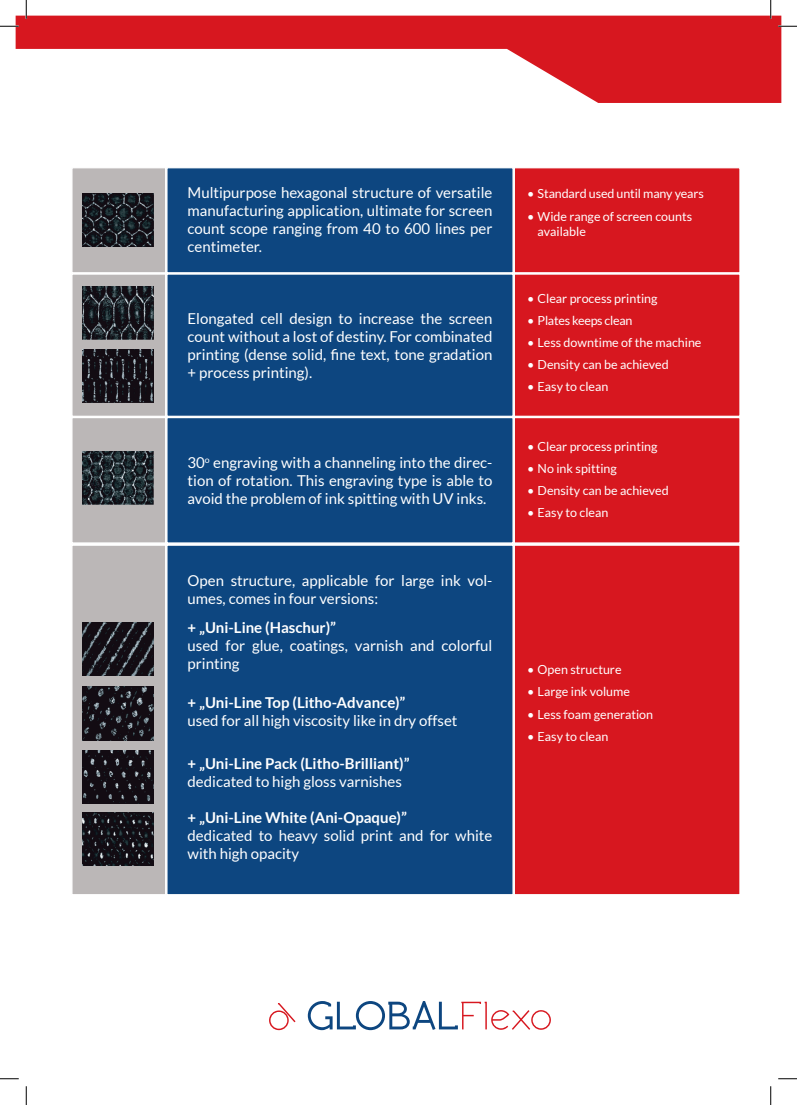
<style>
.page{position:relative;width:797px;height:1105px;background:#fff}
.page>*{position:absolute;margin:0;border:0;box-sizing:border-box;transform-origin:0 0}
.t1{font:15px/18px "Lato";color:#fff;text-align:justify}
.t2{font:700 15px "Lato";color:#fff}
.t3{font:12.5px/15px "Lato";color:#fff}
.t4{font:12.5px "Lato";letter-spacing:-.02em;color:#fff}
</style>
<div class="page">
<div style="left:166px;top:167px;width:347px;height:106px;background:#0d4680;border:1px solid #fff"></div>
<div style="left:71px;top:167px;width:95px;height:106px;background:#bbb7b7;border:1px solid #fff"></div>
<div style="left:166px;top:273px;width:347px;height:144px;background:#0d4680;border:1px solid #fff"></div>
<div style="left:71px;top:273px;width:95px;height:144px;background:#bbb7b7;border:1px solid #fff"></div>
<div style="left:166px;top:417px;width:347px;height:127px;background:#0d4680;border:1px solid #fff"></div>
<div style="left:71px;top:417px;width:95px;height:127px;background:#bbb7b7;border:1px solid #fff"></div>
<div style="left:166px;top:544px;width:347px;height:351px;background:#0d4680;border:1px solid #fff"></div>
<div style="left:71px;top:544px;width:95px;height:351px;background:#bbb7b7;border:1px solid #fff"></div>
<svg style="left:16px;top:16px;width:765px;height:87px;fill:#d7171f"></svg>
<svg style="left:308px;top:1001px;width:243px;height:29px"></svg>
<svg style="left:269px;top:1003px;width:26px;height:27px"></svg>
<div style="left:513px;top:167px;width:227px;height:106px;background:#d7171f;border:1px solid #fff"></div>
<div style="left:513px;top:273px;width:227px;height:144px;background:#d7171f;border:1px solid #fff"></div>
<div style="left:513px;top:417px;width:227px;height:127px;background:#d7171f;border:1px solid #fff"></div>
<div style="left:513px;top:544px;width:227px;height:351px;background:#d7171f;border:1px solid #fff"></div>
<img style="left:83px;top:194px;width:71px;height:53px">
<img style="left:83px;top:287px;width:71px;height:53px">
<img style="left:82px;top:451px;width:71px;height:54px">
<img style="left:83px;top:350px;width:71px;height:53px">
<img style="left:82px;top:622px;width:71px;height:53px">
<img style="left:82px;top:687px;width:71px;height:53px">
<img style="left:82px;top:813px;width:71px;height:53px">
<img style="left:82px;top:751px;width:71px;height:53px">
<svg style="left:0;top:25px;width:19px;height:2px"></svg>
<svg style="left:778px;top:25px;width:19px;height:2px"></svg>
<svg style="left:0;top:1078px;width:19px;height:1px"></svg>
<svg style="left:778px;top:1078px;width:19px;height:1px"></svg>
<svg style="left:25px;top:0;width:2px;height:19px"></svg>
<svg style="left:25px;top:1086px;width:2px;height:19px"></svg>
<svg style="left:770px;top:0;width:1px;height:19px"></svg>
<svg style="left:770px;top:1086px;width:1px;height:19px"></svg>
<p class="t1" style="left:187px;top:183px;width:306px">Multipurpose hexagonal structure of versatile manufacturing application, ultimate for screen count scope ranging from 40 to 600 lines per centimeter.</p>
<p class="t1" style="left:187px;top:309px;width:306px">Elongated cell design to increase the screen count without a lost of destiny. For combinated printing (dense solid, fine text, tone gradation + process printing).</p>
<p class="t1" style="left:187px;top:453px;width:306px">30<sup>o</sup> engraving with a channeling into the direc&shy;tion of rotation. This engraving type is able to avoid the problem of ink spitting with UV inks.</p>
<p class="t1" style="left:187px;top:572px;width:306px">Open structure, applicable for large ink vol&shy;umes, comes in four versions:</p>
<p class="t2" style="left:187px;top:619px;width:150px">+ „Uni-Line (Haschur)”</p>
<p class="t1" style="left:187px;top:636px;width:306px">used for glue, coatings, varnish and colorful printing</p>
<p class="t2" style="left:187px;top:694px;width:219px">+ „Uni-Line Top (Litho-Advance)”</p>
<p class="t1" style="left:187px;top:711px;width:271px">used for all high viscosity like in dry offset</p>
<p class="t2" style="left:187px;top:755px;width:224px">+ „Uni-Line Pack (Litho-Brilliant)”</p>
<p class="t1" style="left:187px;top:772px;width:216px">dedicated to high gloss varnishes</p>
<p class="t2" style="left:187px;top:808px;width:221px">+ „Uni-Line White (Ani-Opaque)”</p>
<p class="t1" style="left:187px;top:826px;width:306px">dedicated to heavy solid print and for white with high opacity</p>
<p class="t3" style="left:527px;top:186px;width:178px">• Standard used until many years</p>
<p class="t3" style="left:537px;top:208px;width:156px;text-indent:-11px">• Wide range of screen counts available</p>
<p class="t3" style="left:527px;top:290px;width:132px">• Clear process printing</p>
<p class="t4" style="left:527px;top:313px;width:107px">• Plates keeps clean</p>
<p class="t3" style="left:527px;top:335px;width:176px">• Less downtime of the machine</p>
<p class="t3" style="left:527px;top:357px;width:143px">• Density can be achieved</p>
<p class="t3" style="left:527px;top:379px;width:83px">• Easy to clean</p>
<p class="t3" style="left:527px;top:439px;width:132px">• Clear process printing</p>
<p class="t3" style="left:527px;top:461px;width:91px">• No ink spitting</p>
<p class="t3" style="left:527px;top:483px;width:143px">• Density can be achieved</p>
<p class="t3" style="left:527px;top:505px;width:83px">• Easy to clean</p>
<p class="t3" style="left:527px;top:662px;width:96px">• Open structure</p>
<p class="t3" style="left:527px;top:684px;width:105px">• Large ink volume</p>
<p class="t3" style="left:527px;top:706px;width:128px">• Less foam generation</p>
<p class="t3" style="left:527px;top:728px;width:83px">• Easy to clean</p>
</div>
